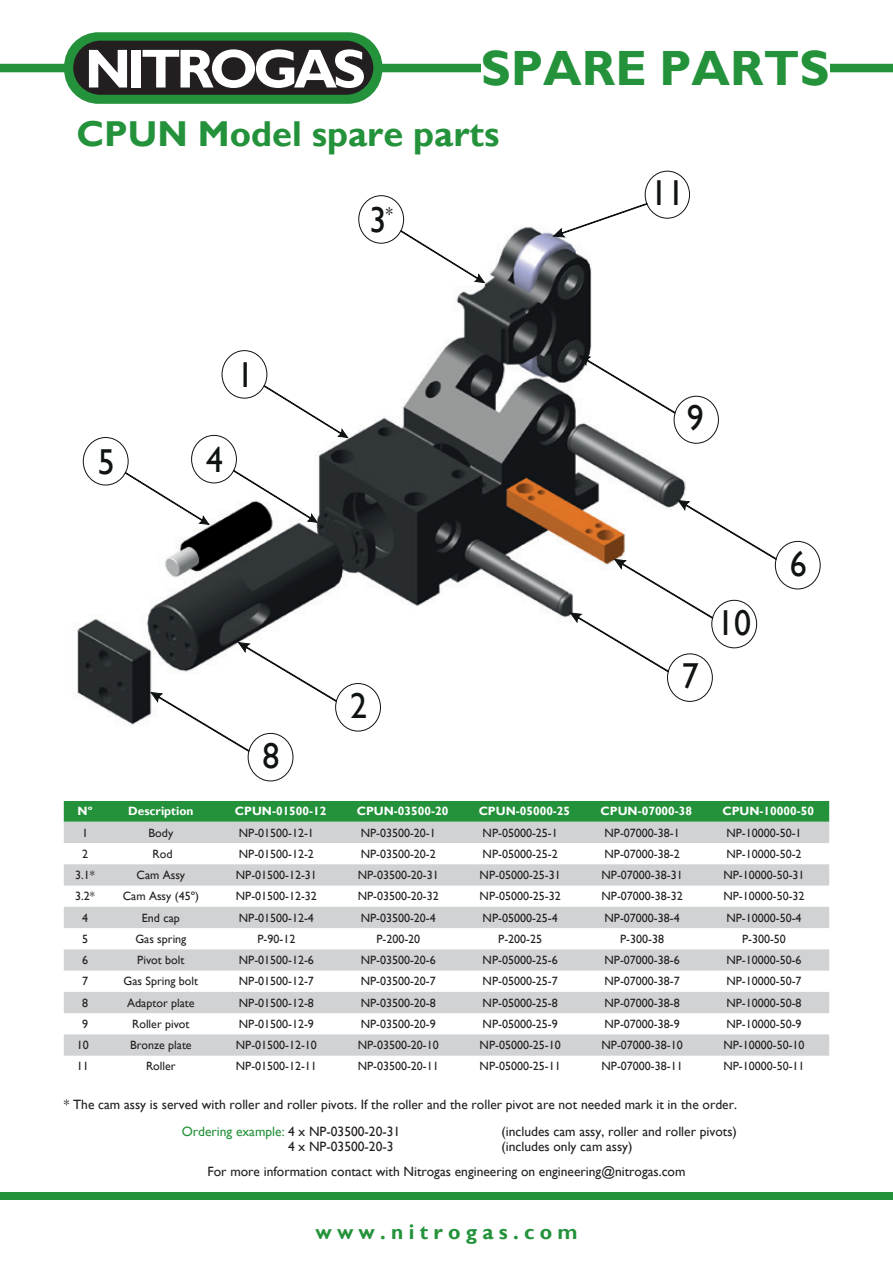
<style>
.page{position:relative;width:893px;height:1263px;background:#fff}
.page>*{position:absolute;margin:0;border:0;box-sizing:border-box;transform-origin:0 0}
.t1{font:700 49.5px "Gill Sans";color:#24923b}
.Parrafo_normal_prime{font:700 36px "Gill Sans";color:#24923b}
.t2{font:36px "Gill Sans";color:#0f1313;scale:.94 1}
.t3{font:700 21px "Gill Sans";letter-spacing:.25em;color:#24923b}
.Parrafo_normal_prime-2{font:13.5px "Gill Sans";color:#231f20}
.Parrafo_normal_prime-3{font:13.5px "Gill Sans";color:#24923b}
.t4{font:12px "Gill Sans";color:#231f20}
.t5{font:700 12px "Gill Sans";color:#fff}
.s1{color:#231f20}
</style>
<div class="page">
<div style="left:64px;top:32px;width:318px;height:72px;background:#24923b;border-radius:34px"></div>
<div style="left:73px;top:41px;width:300px;height:54px;background:#231f20;border-radius:27px"></div>
<svg style="left:0;top:49px;width:893px;height:39px"></svg>
<div style="left:0;top:1192px;width:893px;height:7px;background:#24923b"></div>
<div style="left:64px;top:801px;width:765px;height:21px;background:#24923b"></div>
<svg style="left:64px;top:822px;width:765px;height:234px;fill:#d1d2d4"></svg>
<div style="left:481px;top:30px;width:348px;height:76px;background:#fff"></div>
<img style="left:77px;top:209px;width:642px;height:553px">
<svg style="left:125px;top:472px;width:85px;height:53px"></svg>
<div style="left:83px;top:437px;width:45px;height:48px;border:1px solid #0f1313;border-radius:50%"></div>
<svg style="left:263px;top:385px;width:85px;height:53px"></svg>
<div style="left:222px;top:350px;width:45px;height:48px;border:1px solid #0f1313;border-radius:50%"></div>
<svg style="left:400px;top:230px;width:85px;height:53px"></svg>
<div style="left:358px;top:195px;width:46px;height:48px;border:1px solid #0f1313;border-radius:50%"></div>
<svg style="left:233px;top:470px;width:85px;height:53px"></svg>
<div style="left:191px;top:435px;width:46px;height:48px;border:1px solid #0f1313;border-radius:50%"></div>
<div style="left:335px;top:683px;width:46px;height:48px;border:1px solid #0f1313;border-radius:50%"></div>
<div style="left:775px;top:541px;width:45px;height:48px;border:1px solid #0f1313;border-radius:50%"></div>
<div style="left:667px;top:654px;width:46px;height:48px;border:1px solid #0f1313;border-radius:50%"></div>
<svg style="left:150px;top:642px;width:187px;height:110px"></svg>
<div style="left:248px;top:733px;width:45px;height:48px;border:1px solid #0f1313;border-radius:50%"></div>
<svg style="left:570px;top:500px;width:207px;height:172px"></svg>
<div style="left:711px;top:600px;width:46px;height:48px;border:1px solid #0f1313;border-radius:50%"></div>
<svg style="left:579px;top:355px;width:97px;height:59px"></svg>
<div style="left:674px;top:396px;width:45px;height:47px;border:1px solid #0f1313;border-radius:50%"></div>
<svg style="left:553px;top:203px;width:95px;height:35px"></svg>
<div style="left:645px;top:171px;width:45px;height:47px;border:1px solid #0f1313;border-radius:50%"></div>
<p class="t1" style="left:481px;top:39px;width:350px">SPARE PARTS</p>
<p class="Parrafo_normal_prime" style="left:77px;top:112px;width:424px">CPUN Model spare parts</p>
<p class="t2" style="left:98px;top:441px;width:20px">5</p>
<p class="t2" style="left:237px;top:354px;width:20px">1</p>
<p class="t2" style="left:206px;top:439px;width:20px">4</p>
<p class="t2" style="left:369px;top:199px;width:26px">3<sup>*</sup></p>
<p class="t2" style="left:263px;top:735px;width:20px">8</p>
<p class="t2" style="left:350px;top:685px;width:20px">2</p>
<p class="t2" style="left:650px;top:172px;width:38px">11</p>
<p class="t2" style="left:687px;top:397px;width:20px">9</p>
<p class="t2" style="left:682px;top:655px;width:20px">7</p>
<p class="t2" style="left:717px;top:602px;width:38px">10</p>
<p class="t2" style="left:790px;top:543px;width:20px">6</p>
<p class="t5" style="left:78px;top:804px;width:16px">Nº</p>
<p class="t5" style="left:128px;top:804px;width:67px">Description</p>
<p class="t5" style="left:235px;top:804px;width:93px">CPUN-01500-12</p>
<p class="t5" style="left:357px;top:804px;width:93px">CPUN-03500-20</p>
<p class="t5" style="left:479px;top:804px;width:93px">CPUN-05000-25</p>
<p class="t5" style="left:601px;top:804px;width:93px">CPUN-07000-38</p>
<p class="t5" style="left:722px;top:804px;width:93px">CPUN-10000-50</p>
<p class="t4" style="left:82px;top:825px;width:7px">1</p>
<p class="t4" style="left:148px;top:825px;width:26px">Body</p>
<p class="t4" style="left:239px;top:825px;width:77px">NP-01500-12-1</p>
<p class="t4" style="left:361px;top:825px;width:77px">NP-03500-20-1</p>
<p class="t4" style="left:483px;top:825px;width:77px">NP-05000-25-1</p>
<p class="t4" style="left:604px;top:825px;width:77px">NP-07000-38-1</p>
<p class="t4" style="left:726px;top:825px;width:77px">NP-10000-50-1</p>
<p class="t4" style="left:82px;top:847px;width:7px">2</p>
<p class="t4" style="left:153px;top:847px;width:21px">Rod</p>
<p class="t4" style="left:239px;top:847px;width:77px">NP-01500-12-2</p>
<p class="t4" style="left:361px;top:847px;width:77px">NP-03500-20-2</p>
<p class="t4" style="left:483px;top:847px;width:77px">NP-05000-25-2</p>
<p class="t4" style="left:604px;top:847px;width:77px">NP-07000-38-2</p>
<p class="t4" style="left:726px;top:847px;width:77px">NP-10000-50-2</p>
<p class="t4" style="left:75px;top:868px;width:21px">3.1*</p>
<p class="t4" style="left:137px;top:868px;width:50px">Cam Assy</p>
<p class="t4" style="left:236px;top:868px;width:83px">NP-01500-12-31</p>
<p class="t4" style="left:358px;top:868px;width:83px">NP-03500-20-31</p>
<p class="t4" style="left:480px;top:868px;width:83px">NP-05000-25-31</p>
<p class="t4" style="left:601px;top:868px;width:83px">NP-07000-38-31</p>
<p class="t4" style="left:723px;top:868px;width:83px">NP-10000-50-31</p>
<p class="t4" style="left:75px;top:889px;width:21px">3.2*</p>
<p class="t4" style="left:123px;top:889px;width:78px">Cam Assy (45º)</p>
<p class="t4" style="left:236px;top:889px;width:83px">NP-01500-12-32</p>
<p class="t4" style="left:358px;top:889px;width:83px">NP-03500-20-32</p>
<p class="t4" style="left:480px;top:889px;width:83px">NP-05000-25-32</p>
<p class="t4" style="left:601px;top:889px;width:83px">NP-07000-38-32</p>
<p class="t4" style="left:723px;top:889px;width:83px">NP-10000-50-32</p>
<p class="t4" style="left:82px;top:910px;width:7px">4</p>
<p class="t4" style="left:142px;top:910px;width:39px">End cap</p>
<p class="t4" style="left:239px;top:910px;width:77px">NP-01500-12-4</p>
<p class="t4" style="left:361px;top:910px;width:77px">NP-03500-20-4</p>
<p class="t4" style="left:483px;top:910px;width:77px">NP-05000-25-4</p>
<p class="t4" style="left:604px;top:910px;width:77px">NP-07000-38-4</p>
<p class="t4" style="left:726px;top:910px;width:77px">NP-10000-50-4</p>
<p class="t4" style="left:82px;top:932px;width:7px">5</p>
<p class="t4" style="left:135px;top:932px;width:53px">Gas spring</p>
<p class="t4" style="left:257px;top:932px;width:39px">P-90-12</p>
<p class="t4" style="left:376px;top:932px;width:45px">P-200-20</p>
<p class="t4" style="left:498px;top:932px;width:45px">P-200-25</p>
<p class="t4" style="left:620px;top:932px;width:45px">P-300-38</p>
<p class="t4" style="left:742px;top:932px;width:45px">P-300-50</p>
<p class="t4" style="left:82px;top:953px;width:7px">6</p>
<p class="t4" style="left:137px;top:953px;width:49px">Pivot bolt</p>
<p class="t4" style="left:239px;top:953px;width:77px">NP-01500-12-6</p>
<p class="t4" style="left:361px;top:953px;width:77px">NP-03500-20-6</p>
<p class="t4" style="left:483px;top:953px;width:77px">NP-05000-25-6</p>
<p class="t4" style="left:604px;top:953px;width:77px">NP-07000-38-6</p>
<p class="t4" style="left:726px;top:953px;width:77px">NP-10000-50-6</p>
<p class="t4" style="left:82px;top:974px;width:7px">7</p>
<p class="t4" style="left:124px;top:974px;width:76px">Gas Spring bolt</p>
<p class="t4" style="left:239px;top:974px;width:77px">NP-01500-12-7</p>
<p class="t4" style="left:361px;top:974px;width:77px">NP-03500-20-7</p>
<p class="t4" style="left:483px;top:974px;width:77px">NP-05000-25-7</p>
<p class="t4" style="left:604px;top:974px;width:77px">NP-07000-38-7</p>
<p class="t4" style="left:726px;top:974px;width:77px">NP-10000-50-7</p>
<p class="t4" style="left:82px;top:996px;width:7px">8</p>
<p class="t4" style="left:127px;top:996px;width:69px">Adaptor plate</p>
<p class="t4" style="left:239px;top:996px;width:77px">NP-01500-12-8</p>
<p class="t4" style="left:361px;top:996px;width:77px">NP-03500-20-8</p>
<p class="t4" style="left:483px;top:996px;width:77px">NP-05000-25-8</p>
<p class="t4" style="left:604px;top:996px;width:77px">NP-07000-38-8</p>
<p class="t4" style="left:726px;top:996px;width:77px">NP-10000-50-8</p>
<p class="t4" style="left:82px;top:1017px;width:7px">9</p>
<p class="t4" style="left:132px;top:1017px;width:59px">Roller pivot</p>
<p class="t4" style="left:239px;top:1017px;width:77px">NP-01500-12-9</p>
<p class="t4" style="left:361px;top:1017px;width:77px">NP-03500-20-9</p>
<p class="t4" style="left:483px;top:1017px;width:77px">NP-05000-25-9</p>
<p class="t4" style="left:604px;top:1017px;width:77px">NP-07000-38-9</p>
<p class="t4" style="left:726px;top:1017px;width:77px">NP-10000-50-9</p>
<p class="t4" style="left:77px;top:1038px;width:13px">10</p>
<p class="t4" style="left:130px;top:1038px;width:63px">Bronze plate</p>
<p class="t4" style="left:236px;top:1038px;width:83px">NP-01500-12-10</p>
<p class="t4" style="left:358px;top:1038px;width:83px">NP-03500-20-10</p>
<p class="t4" style="left:480px;top:1038px;width:83px">NP-05000-25-10</p>
<p class="t4" style="left:601px;top:1038px;width:83px">NP-07000-38-10</p>
<p class="t4" style="left:723px;top:1038px;width:83px">NP-10000-50-10</p>
<p class="t4" style="left:77px;top:1059px;width:13px">11</p>
<p class="t4" style="left:146px;top:1059px;width:31px">Roller</p>
<p class="t4" style="left:236px;top:1059px;width:83px">NP-01500-12-11</p>
<p class="t4" style="left:358px;top:1059px;width:83px">NP-03500-20-11</p>
<p class="t4" style="left:480px;top:1059px;width:83px">NP-05000-25-11</p>
<p class="t4" style="left:601px;top:1059px;width:83px">NP-07000-38-11</p>
<p class="t4" style="left:723px;top:1059px;width:83px">NP-10000-50-11</p>
<p class="Parrafo_normal_prime-2" style="left:64px;top:1096px;width:675px">* The cam assy is served with roller and roller pivots. If the roller and the roller pivot are not needed mark it in the order.</p>
<p class="Parrafo_normal_prime-3" style="left:182px;top:1124px;width:220px">Ordering example: <span class="s1">4 x NP-03500-20-31</span></p>
<p class="Parrafo_normal_prime-2" style="left:501px;top:1124px;width:237px">(includes cam assy, roller and roller pivots)</p>
<p class="Parrafo_normal_prime-2" style="left:288px;top:1139px;width:107px">4 x NP-03500-20-3</p>
<p class="Parrafo_normal_prime-2" style="left:501px;top:1139px;width:133px">(includes only cam assy)</p>
<p class="Parrafo_normal_prime-2" style="left:208px;top:1163px;width:479px">For more information contact with Nitrogas engineering on engineering@nitrogas.com</p>
<h3 class="t3" style="left:315px;top:1219px;width:264px">www.nitrogas.com</h3>
</div>
